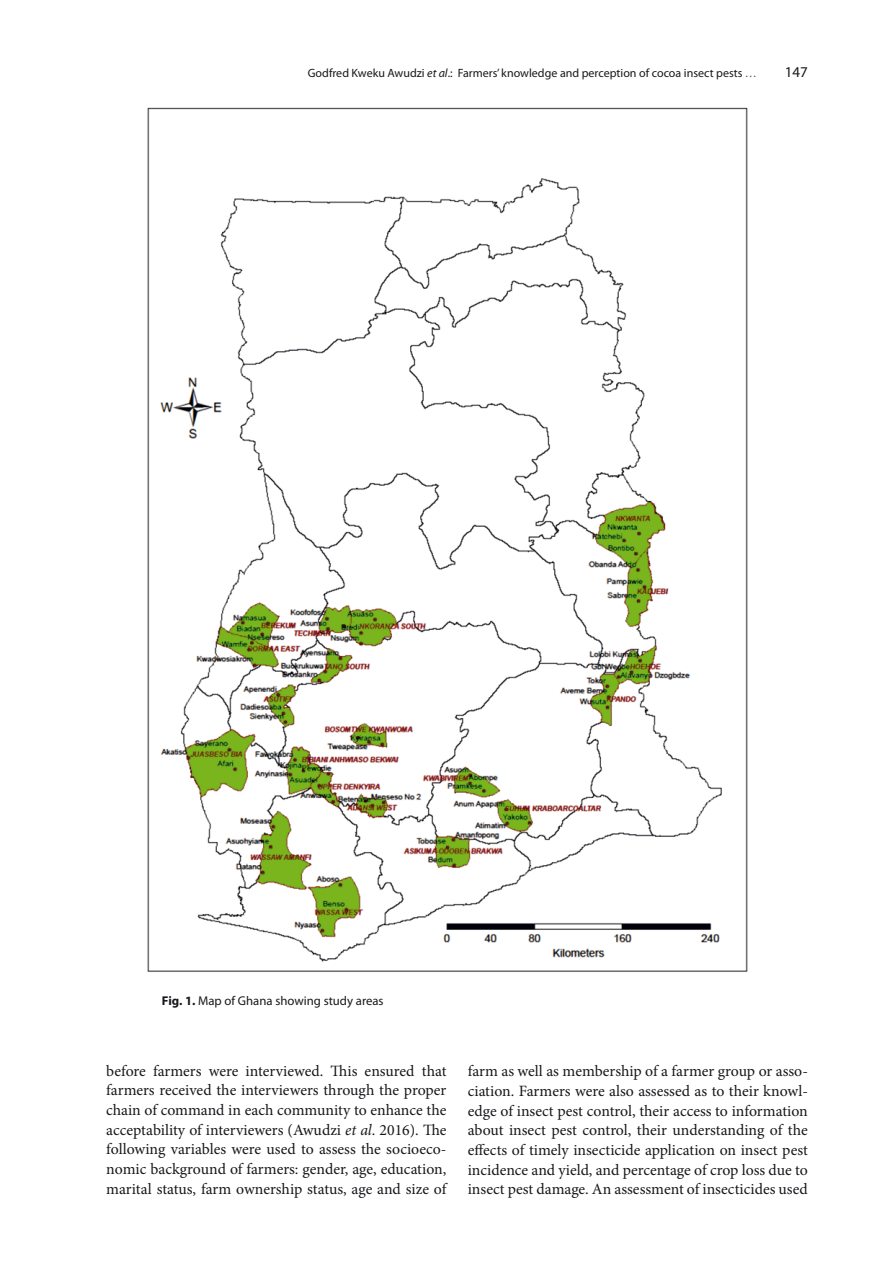
<style>
.page{position:relative;width:893px;height:1263px;background:#fff}
.page>*{position:absolute;margin:0;border:0;box-sizing:border-box;transform-origin:0 0}
.t1{font:15.75px/19.6px "Minion Pro";color:#1a171c;text-align:justify}
.t2{font:15px "Myriad Pro";color:#1a171c}
.t3{font:12.75px "Myriad Pro";color:#1a171c}
.t4{font:12px "Myriad Pro";color:#1a171c}
.s1{font-style:italic}
.s2{color:#58585a}
.s3{font-weight:700}
</style>
<div class="page">
<img style="left:147px;top:107px;width:601px;height:865px">
<p class="t4" style="left:308px;top:66px;width:451px">Godfred Kweku Awudzi <span class="s1">et al</span>.: Farmers’ knowledge and perception of cocoa insect pests <span class="s2">…</span></p>
<p class="t2" style="left:785px;top:63px;width:25px">147</p>
<p class="t3" style="left:162px;top:993px;width:223px"><span class="s3">Fig. 1.</span> Map of Ghana showing study areas</p>
<p class="t1" style="left:106px;top:1061px;width:342px">before farmers were interviewed. This ensured that farmers received the interviewers through the proper chain of command in each community to enhance the acceptability of interviewers (Awudzi <span class="s1">et al</span>. 2016). The following variables were used to assess the socioeco&shy;nomic background of farmers: gender, age, education, marital status, farm ownership status, age and size of</p>
<p class="t1" style="left:468px;top:1062px;width:342px">farm as well as membership of a farmer group or asso&shy;ciation. Farmers were also assessed as to their knowl&shy;edge of insect pest control, their access to information about insect pest control, their understanding of the effects of timely insecticide application on insect pest incidence and yield, and percentage of crop loss due to insect pest damage. An assessment of insecticides used</p>
</div>
